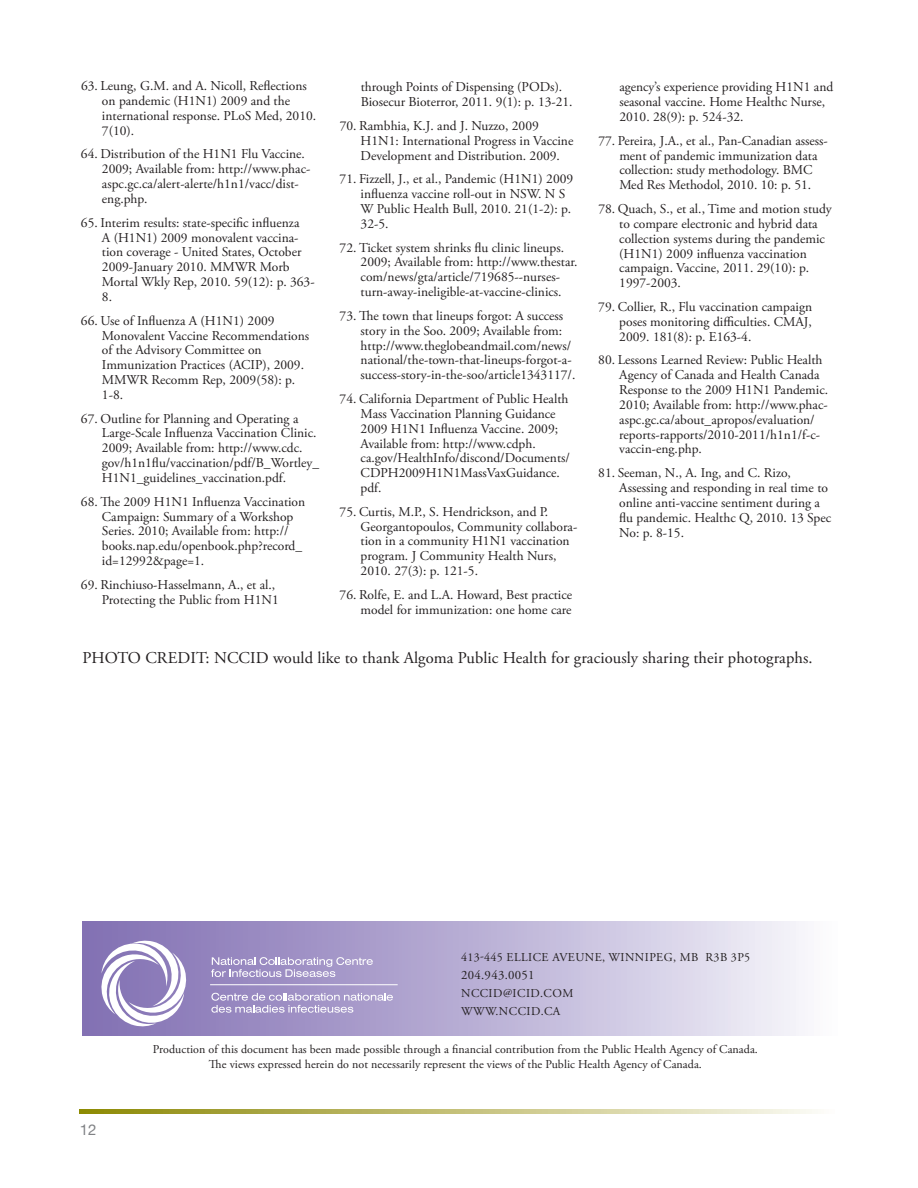
<style>
.page{position:relative;width:918px;height:1188px;background:#fff}
.page>*{position:absolute;margin:0;border:0;box-sizing:border-box;transform-origin:0 0}
.t1{font:16.5px "Adobe Garamond Pro";letter-spacing:.005em;color:#231f20}
.t2{font:15px "Helvetica Neue";color:#808285}
.t3{font:13.5px/14.9px "Adobe Garamond Pro";color:#231f20}
.t4{font:12.75px "Adobe Garamond Pro";letter-spacing:.025em;color:#231f20}
.t5{font:12px/14.4px "Adobe Garamond Pro";letter-spacing:.005em;color:#231f20;text-align:center}
</style>
<div class="page">
<svg style="left:80px;top:1109px;width:735px;height:4px;background:#c2bf78"></svg>
<div style="left:82px;top:921px;width:755px;height:115px;background:linear-gradient(to right,#7d6ab0,#f6f6fb)"></div>
<svg style="left:211px;top:957px;width:162px;height:20px;background:#b4a9d1"></svg>
<svg style="left:211px;top:993px;width:182px;height:20px;background:#b5aad2"></svg>
<svg style="left:98px;top:940px;width:92px;height:87px"></svg>
<p class="t3" style="left:102px;top:79px;width:216px;text-indent:-21px">63. Leung, G.M. and A. Nicoll, Reflections on pandemic (H1N1) 2009 and the international response. PLoS Med, 2010.<br>7(10).</p>
<p class="t3" style="left:102px;top:147px;width:210px;text-indent:-21px">64. Distribution of the H1N1 Flu Vaccine.<br>2009; Available from: http://www.phac&shy;aspc.gc.ca/alert-alerte/h1n1/vacc/dist&shy;eng.php.</p>
<p class="t3" style="left:102px;top:216px;width:214px;text-indent:-21px">65. Interim results: state-specific influenza<br>A (H1N1) 2009 monovalent vaccina&shy;tion coverage - United States, October<br>2009-January 2010. MMWR Morb<br>Mortal Wkly Rep, 2010. 59(12): p. 363-<br>8.</p>
<p class="t3" style="left:102px;top:313px;width:209px;text-indent:-21px">66. Use of Influenza A (H1N1) 2009<br>Monovalent Vaccine Recommendations of the Advisory Committee on<br>Immunization Practices (ACIP), 2009.<br>MMWR Recomm Rep, 2009(58): p.<br>1-8.</p>
<p class="t3" style="left:102px;top:411px;width:219px;text-indent:-21px">67. Outline for Planning and Operating a Large-Scale Influenza Vaccination Clinic.<br>2009; Available from: http://www.cdc. gov/h1n1flu/vaccination/pdf/B_Wortley_ H1N1_guidelines_vaccination.pdf.</p>
<p class="t3" style="left:102px;top:494px;width:205px;text-indent:-21px">68. The 2009 H1N1 Influenza Vaccination Campaign: Summary of a Workshop Series. 2010; Available from: http:// books.nap.edu/openbook.php?record_ id=12992&amp;page=1.</p>
<p class="t3" style="left:81px;top:578px;width:199px;text-align:right">69. Rinchiuso-Hasselmann, A., et al.,<br>Protecting the Public from H1N1</p>
<p class="t3" style="left:361px;top:80px;width:214px">through Points of Dispensing (PODs).<br>Biosecur Bioterror, 2011. 9(1): p. 13-21.</p>
<p class="t3" style="left:361px;top:119px;width:214px;text-indent:-21px">70. Rambhia, K.J. and J. Nuzzo, 2009<br>H1N1: International Progress in Vaccine<br>Development and Distribution. 2009.</p>
<p class="t3" style="left:361px;top:172px;width:214px;text-indent:-21px">71. Fizzell, J., et al., Pandemic (H1N1) 2009 influenza vaccine roll-out in NSW. N S<br>W Public Health Bull, 2010. 21(1-2): p.<br>32-5.</p>
<p class="t3" style="left:361px;top:240px;width:218px;text-indent:-21px">72. Ticket system shrinks flu clinic lineups.<br>2009; Available from: http://www.thestar. com/news/gta/article/719685--nurses&shy;turn-away-ineligible-at-vaccine-clinics.</p>
<p class="t3" style="left:361px;top:309px;width:216px;text-indent:-21px">73. The town that lineups forgot: A success story in the Soo. 2009; Available from: http://www.theglobeandmail.com/news/ national/the-town-that-lineups-forgot-a&shy;success-story-in-the-soo/article1343117/.</p>
<p class="t3" style="left:361px;top:392px;width:211px;text-indent:-21px">74. California Department of Public Health Mass Vaccination Planning Guidance 2009 H1N1 Influenza Vaccine. 2009; Available from: http://www.cdph. ca.gov/HealthInfo/discond/Documents/ CDPH2009H1N1MassVaxGuidance. pdf.</p>
<p class="t3" style="left:361px;top:505px;width:218px;text-indent:-21px">75. Curtis, M.P., S. Hendrickson, and P.<br>Georgantopoulos, Community collabora&shy;tion in a community H1N1 vaccination program. J Community Health Nurs, 2010. 27(3): p. 121-5.</p>
<p class="t3" style="left:340px;top:588px;width:234px;text-align:right">76. Rolfe, E. and L.A. Howard, Best practice model for immunization: one home care</p>
<p class="t3" style="left:619px;top:80px;width:215px">agency’s experience providing H1N1 and seasonal vaccine. Home Healthc Nurse,<br>2010. 28(9): p. 524-32.</p>
<p class="t3" style="left:619px;top:134px;width:210px;text-indent:-21px">77. Pereira, J.A., et al., Pan-Canadian assess&shy;ment of pandemic immunization data collection: study methodology. BMC Med Res Methodol, 2010. 10: p. 51.</p>
<p class="t3" style="left:619px;top:202px;width:214px;text-indent:-21px">78. Quach, S., et al., Time and motion study to compare electronic and hybrid data collection systems during the pandemic (H1N1) 2009 influenza vaccination campaign. Vaccine, 2011. 29(10): p.<br>1997-2003.</p>
<p class="t3" style="left:619px;top:300px;width:194px;text-align:justify;text-indent:-21px">79. Collier, R., Flu vaccination campaign poses monitoring difficulties. CMAJ, 2009. 181(8): p. E163-4.</p>
<p class="t3" style="left:619px;top:353px;width:210px;text-indent:-21px">80. Lessons Learned Review: Public Health Agency of Canada and Health Canada Response to the 2009 H1N1 Pandemic.<br>2010; Available from: http://www.phac&shy;aspc.gc.ca/about_apropos/evaluation/ reports-rapports/2010-2011/h1n1/f-c&shy;vaccin-eng.php.</p>
<p class="t3" style="left:619px;top:466px;width:213px;text-indent:-21px">81. Seeman, N., A. Ing, and C. Rizo,<br>Assessing and responding in real time to online anti-vaccine sentiment during a flu pandemic. Healthc Q, 2010. 13 Spec<br>No: p. 8-15.</p>
<p class="t1" style="left:82px;top:648px;width:732px">PHOTO CREDIT: NCCID would like to thank Algoma Public Health for graciously sharing their photographs.</p>
<p class="t2" style="left:80px;top:1120px;width:18px">12</p>
<p class="t5" style="left:461px;top:950px;width:61px">413-445 Ellice</p>
<p class="t5" style="left:552px;top:950px;width:17px">Aveune</p>
<p class="t5" style="left:602px;top:950px;width:27px">, Winnipeg</p>
<p class="t5" style="left:673px;top:950px;width:79px">, MB R3B 3P5</p>
<p class="t4" style="left:461px;top:967px;width:75px">204.943.0051</p>
<p class="t5" style="left:461px;top:986px;width:10px">nccid</p>
<p class="t5" style="left:503px;top:986px;width:18px">@icid</p>
<p class="t5" style="left:540px;top:986px;width:14px">.com</p>
<p class="t5" style="left:461px;top:1004px;width:14px">www</p>
<p class="t5" style="left:496px;top:1004px;width:13px">.nccid</p>
<p class="t5" style="left:541px;top:1004px;width:13px">.ca</p>
<p class="t5" style="left:153px;top:1043px;width:606px">Production of this document has been made possible through a financial contribution from the Public Health Agency of Canada.<br>The views expressed herein do not necessarily represent the views of the Public Health Agency of Canada.</p>
</div>
